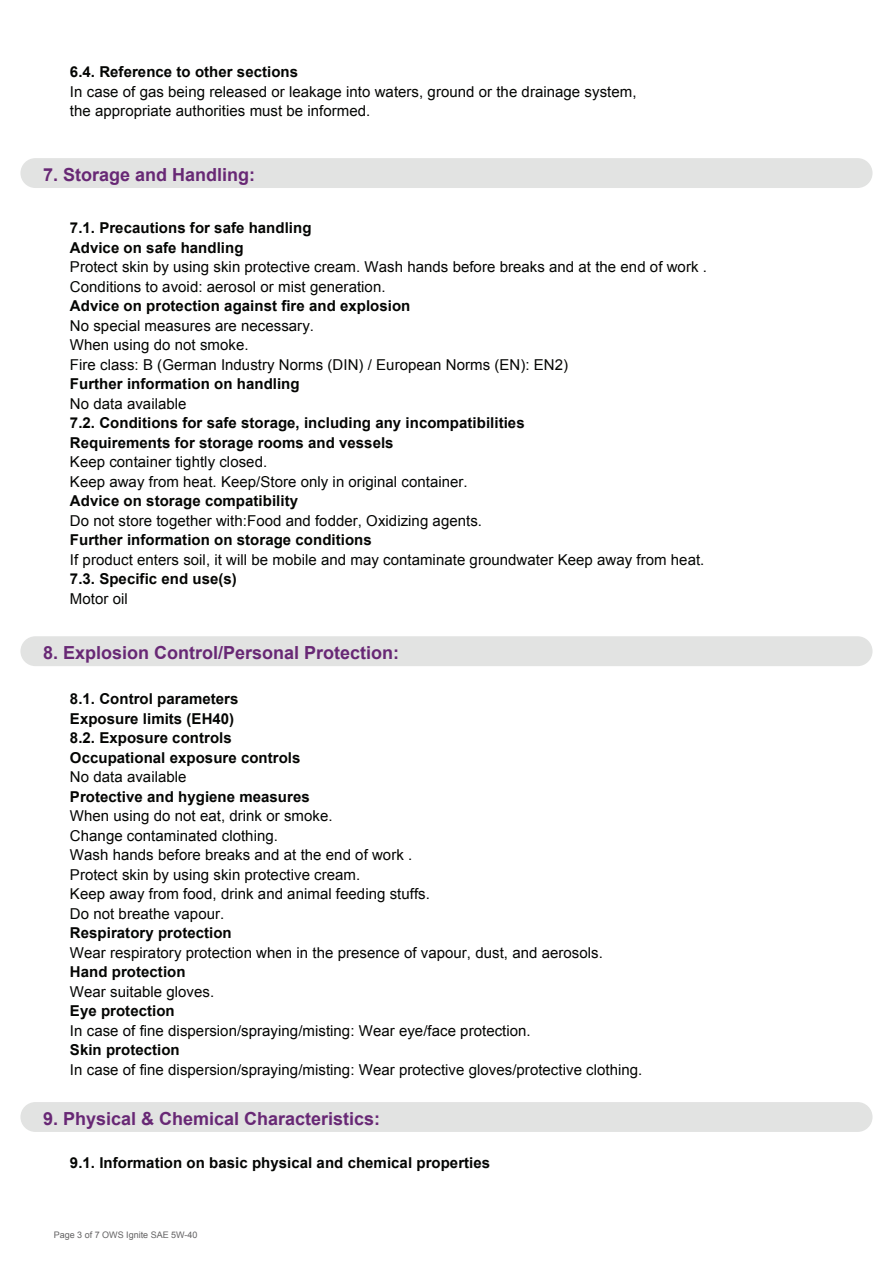
<style>
.page{position:relative;width:893px;height:1263px;background:#fff}
.page>*{position:absolute;margin:0;border:0;box-sizing:border-box;transform-origin:0 0}
.t1{font:700 18px "Arial";color:#682875}
.t2{font:15px/19.5px "Arial";letter-spacing:.005em;color:#040503}
.t3{font:700 15px/19.5px "Arial";letter-spacing:.005em;color:#040503}
.t4{font:9px "Arial";color:#636263}
</style>
<div class="page">
<div style="left:20px;top:158px;width:852px;height:30px;background:#e2e3e2;border-radius:15px"></div>
<div style="left:20px;top:636px;width:852px;height:30px;background:#e2e3e2;border-radius:15px"></div>
<div style="left:20px;top:1102px;width:852px;height:30px;background:#e2e3e2;border-radius:15px"></div>
<p class="t3" style="left:70px;top:63px;width:230px">6.4. Reference to other sections</p>
<p class="t2" style="left:70px;top:82px;width:568px">In case of gas being released or leakage into waters, ground or the drainage system, the appropriate authorities must be informed.</p>
<p class="t1" style="left:43px;top:163px;width:214px">7. Storage and Handling:</p>
<p class="t3" style="left:70px;top:219px;width:243px">7.1. Precautions for safe handling<br>Advice on safe handling</p>
<p class="t2" style="left:70px;top:257px;width:638px">Protect skin by using skin protective cream. Wash hands before breaks and at the end of work .<br>Conditions to avoid: aerosol or mist generation.</p>
<p class="t3" style="left:70px;top:297px;width:342px">Advice on protection against fire and explosion</p>
<p class="t2" style="left:70px;top:316px;width:500px">No special measures are necessary.<br>When using do not smoke.<br>Fire class: B (German Industry Norms (DIN) / European Norms (EN): EN2)</p>
<p class="t3" style="left:70px;top:375px;width:231px">Further information on handling</p>
<p class="t2" style="left:70px;top:394px;width:118px">No data available</p>
<p class="t3" style="left:70px;top:414px;width:456px">7.2. Conditions for safe storage, including any incompatibilities<br>Requirements for storage rooms and vessels</p>
<p class="t2" style="left:70px;top:452px;width:399px">Keep container tightly closed.<br>Keep away from heat. Keep/Store only in original container.</p>
<p class="t3" style="left:70px;top:492px;width:230px">Advice on storage compatibility</p>
<p class="t2" style="left:70px;top:511px;width:414px">Do not store together with:Food and fodder, Oxidizing agents.</p>
<p class="t3" style="left:70px;top:531px;width:303px">Further information on storage conditions</p>
<p class="t2" style="left:70px;top:550px;width:636px">If product enters soil, it will be mobile and may contaminate groundwater Keep away from heat.</p>
<p class="t3" style="left:70px;top:570px;width:168px">7.3. Specific end use(s)</p>
<p class="t2" style="left:70px;top:589px;width:59px">Motor oil</p>
<p class="t1" style="left:43px;top:641px;width:358px">8. Explosion Control/Personal Protection:</p>
<p class="t3" style="left:70px;top:690px;width:232px">8.1. Control parameters<br>Exposure limits (EH40)<br>8.2. Exposure controls<br>Occupational exposure controls</p>
<p class="t2" style="left:70px;top:767px;width:118px">No data available</p>
<p class="t3" style="left:70px;top:787px;width:241px">Protective and hygiene measures</p>
<p class="t2" style="left:70px;top:806px;width:362px">When using do not eat, drink or smoke.<br>Change contaminated clothing.<br>Wash hands before breaks and at the end of work .<br>Protect skin by using skin protective cream.<br>Keep away from food, drink and animal feeding stuffs.<br>Do not breathe vapour.</p>
<p class="t3" style="left:70px;top:924px;width:163px">Respiratory protection</p>
<p class="t2" style="left:70px;top:943px;width:534px">Wear respiratory protection when in the presence of vapour, dust, and aerosols.</p>
<p class="t3" style="left:70px;top:963px;width:117px">Hand protection</p>
<p class="t2" style="left:70px;top:982px;width:146px">Wear suitable gloves.</p>
<p class="t3" style="left:70px;top:1002px;width:106px">Eye protection</p>
<p class="t2" style="left:70px;top:1021px;width:462px">In case of fine dispersion/spraying/misting: Wear eye/face protection.</p>
<p class="t3" style="left:70px;top:1041px;width:111px">Skin protection</p>
<p class="t2" style="left:70px;top:1060px;width:574px">In case of fine dispersion/spraying/misting: Wear protective gloves/protective clothing.</p>
<p class="t1" style="left:43px;top:1106px;width:339px">9. Physical &amp; Chemical Characteristics:</p>
<p class="t3" style="left:70px;top:1154px;width:422px">9.1. Information on basic physical and chemical properties</p>
<p class="t4" style="left:54px;top:1228px;width:145px">Page 3 of 7 OWS Ignite SAE 5W-40</p>
</div>
